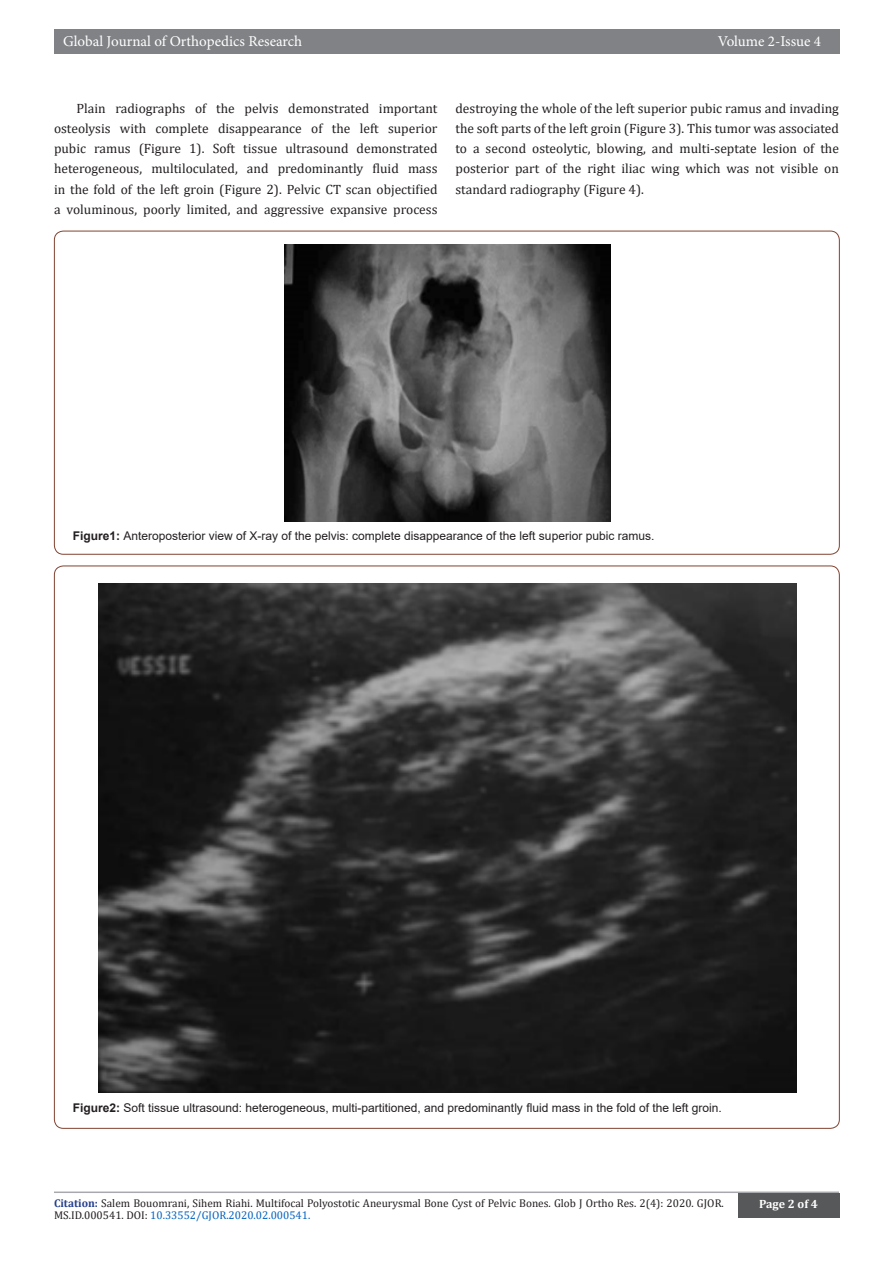
<style>
.page{position:relative;width:893px;height:1263px;background:#fff}
.page>*{position:absolute;margin:0;border:0;box-sizing:border-box;transform-origin:0 0}
.t1{font:15px "Minion Pro";color:#fff}
.t2{font:13.5px/20.2px "Cambria";color:#231f20;text-align:justify}
.t3{font:12px "Arial";color:#231f20}
.t4{font:700 12px "Cambria";color:#fff}
.t5{font:11.25px/12px "Cambria";color:#231f20}
.s1{font-weight:700}
.s2{font-weight:700;color:#253f8e}
.s3{color:#0563c1}
</style>
<div class="page">
<div style="left:54px;top:30px;width:785px;height:24px;background:#808285"></div>
<hr style="left:54px;top:1191px;width:785px;height:2px;background:#a8a9ad">
<div style="left:738px;top:1193px;width:101px;height:24px;background:#57585a"></div>
<img style="left:284px;top:244px;width:327px;height:278px">
<img style="left:99px;top:583px;width:698px;height:510px">
<p class="t1" style="left:63px;top:32px;width:241px">Global Journal of Orthopedics Research</p>
<p class="t1" style="left:718px;top:32px;width:105px">Volume 2-Issue 4</p>
<p class="t2" style="left:54px;top:98px;width:385px;text-indent:22px">Plain radiographs of the pelvis demonstrated important osteolysis with complete disappearance of the left superior pubic ramus (Figure 1). Soft tissue ultrasound demonstrated heterogeneous, multiloculated, and predominantly fluid mass in the fold of the left groin (Figure 2). Pelvic CT scan objectified a voluminous, poorly limited, and aggressive expansive process</p>
<p class="t2" style="left:455px;top:98px;width:385px">destroying the whole of the left superior pubic ramus and invading the soft parts of the left groin (Figure 3). This tumor was associated to a second osteolytic, blowing, and multi-septate lesion of the posterior part of the right iliac wing which was not visible on standard radiography (Figure 4).</p>
<p class="t3" style="left:73px;top:527px;width:583px"><span class="s1">Figure1:</span> Anteroposterior view of X-ray of the pelvis: complete disappearance of the left superior pubic ramus.</p>
<p class="t3" style="left:73px;top:1100px;width:650px"><span class="s1">Figure2:</span> Soft tissue ultrasound: heterogeneous, multi-partitioned, and predominantly fluid mass in the fold of the left groin.</p>
<p class="t5" style="left:54px;top:1197px;width:671px"><span class="s2">Citation:</span> Salem Bouomrani, Sihem Riahi. Multifocal Polyostotic Aneurysmal Bone Cyst of Pelvic Bones. Glob J Ortho Res. 2(4): 2020. GJOR.<br>MS.ID.000541. DOI: <span class="s3">10.33552/GJOR.2020.02.000541.</span></p>
<p class="t4" style="left:759px;top:1196px;width:60px">Page 2 of 4</p>
</div>
